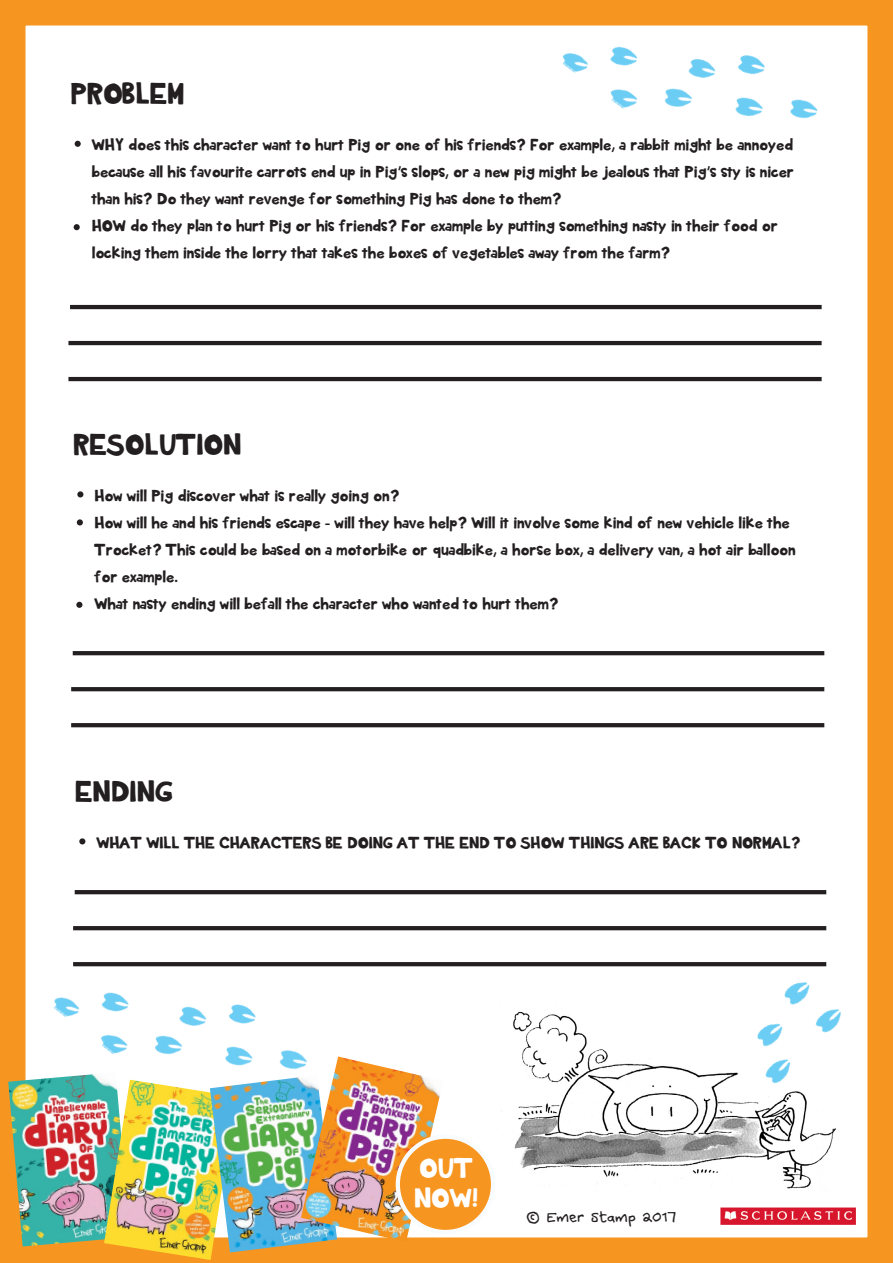
<style>
.page{position:relative;width:893px;height:1263px;background:#fff}
.page>*{position:absolute;margin:0;border:0;box-sizing:border-box;transform-origin:0 0}
.t1{font:27px "KB Planet Earth";color:#231f20}
.t2{font:25.5px "KB Planet Earth";color:#fff}
.t3{font:18px "Emer Stamp";letter-spacing:-.015em;color:#231f20}
.t4{font:15px/27px "KB Planet Earth";color:#231f20}
</style>
<div class="page">
<div style="left:0;top:0;width:893px;height:1263px;border:26px solid #f79521"></div>
<img style="left:8px;top:1072px;width:96px;height:174px">
<img style="left:104px;top:1152px;width:132px;height:108px">
<img style="left:210px;top:1152px;width:127px;height:100px">
<img style="left:301px;top:1056px;width:142px;height:186px">
<div style="left:398px;top:1137px;width:95px;height:95px;background:#f79521;border-radius:50%"></div>
<div style="left:396px;top:1134px;width:99px;height:100px;border:4px solid #f9fcfe;border-radius:50%"></div>
<img style="left:720px;top:1207px;width:136px;height:18px">
<img style="left:556px;top:0;width:266px;height:119px">
<img style="left:501px;top:1011px;width:335px;height:178px">
<svg style="left:75px;top:141px;width:6px;height:6px"></svg>
<hr style="left:70px;top:305px;width:752px;height:4px;background:#231f20">
<hr style="left:68px;top:341px;width:754px;height:4px;background:#231f20">
<hr style="left:68px;top:377px;width:754px;height:4px;background:#231f20">
<svg style="left:74px;top:224px;width:6px;height:6px"></svg>
<svg style="left:77px;top:491px;width:6px;height:6px"></svg>
<svg style="left:73px;top:651px;width:751px;height:4px;background:#262223"></svg>
<svg style="left:71px;top:687px;width:753px;height:4px;background:#262223"></svg>
<svg style="left:71px;top:723px;width:753px;height:4px;background:#272324"></svg>
<svg style="left:76px;top:602px;width:6px;height:6px"></svg>
<svg style="left:77px;top:519px;width:6px;height:6px"></svg>
<svg style="left:79px;top:838px;width:6px;height:6px"></svg>
<hr style="left:75px;top:890px;width:751px;height:4px;background:#231f20">
<svg style="left:313px;top:926px;width:513px;height:4px;background:#262223"></svg>
<svg style="left:313px;top:962px;width:513px;height:4px;background:#262223"></svg>
<img style="left:48px;top:926px;width:265px;height:226px">
<img style="left:735px;top:982px;width:106px;height:110px">
<p class="t1" style="left:70px;top:82px;width:115px">PROBLEM</p>
<p class="t4" style="left:91px;top:132px;width:704px;text-align:justify">WHY does this character want to hurt Pig or one of his friends? For example, a rabbit might be annoyed because all his favourite carrots end up in Pig’s slops, or a new pig might be jealous that Pig’s sty is nicer than his? Do they want revenge for something Pig has done to them?</p>
<p class="t4" style="left:91px;top:213px;width:688px">HOW do they plan to hurt Pig or his friends? For example by putting something nasty in their food or locking them inside the lorry that takes the boxes of vegetables away from the farm?</p>
<p class="t1" style="left:72px;top:432px;width:170px">RESOLUTION</p>
<p class="t4" style="left:94px;top:483px;width:306px">How will Pig discover what is really going on?</p>
<p class="t4" style="left:94px;top:510px;width:703px">How will he and his friends escape - will they have help? Will it involve some kind of new vehicle like the<br>Trocket? This could be based on a motorbike or quadbike, a horse box, a delivery van, a hot air balloon for example.</p>
<p class="t4" style="left:94px;top:591px;width:465px">What nasty ending will befall the character who wanted to hurt them?</p>
<p class="t1" style="left:74px;top:779px;width:99px">ENDING</p>
<p class="t4" style="left:96px;top:830px;width:705px">WHAT WILL THE CHARACTERS BE DOING AT THE END TO SHOW THINGS ARE BACK TO NORMAL?</p>
<p class="t2" style="left:418px;top:1156px;width:56px">OUT</p>
<p class="t2" style="left:414px;top:1187px;width:65px">NOW!</p>
<p class="t3" style="left:526px;top:1209px;width:153px">© Emer Stamp 2017</p>
</div>
